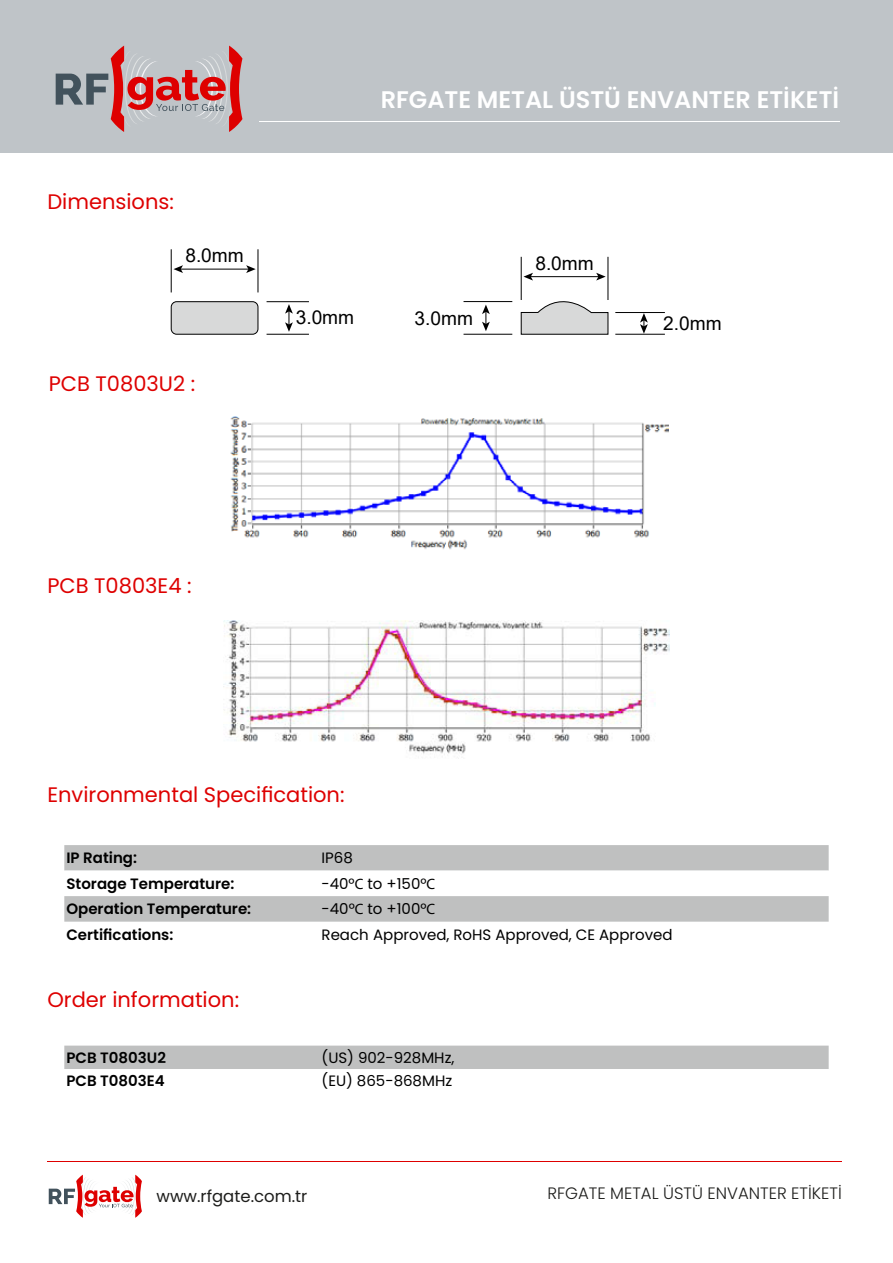
<style>
.page{position:relative;width:893px;height:1263px;background:#fff}
.page>*{position:absolute;margin:0;border:0;box-sizing:border-box;transform-origin:0 0}
.t1{font:600 24px "Poppins";color:#fff}
.t2{font:21px "Poppins";color:#de0000}
.t3{font:19.2px "Arial";color:#000}
.t4{font:300 16.5px "Poppins";color:#1d1d1b}
.t5{font:16.5px "Poppins";color:#1d1d1b}
.t6{font:15px "Poppins";color:#000}
.t7{font:600 15px "Poppins";color:#000}
.s1{font-family:"Myriad Pro"}
</style>
<div class="page">
<div style="left:0;top:0;width:893px;height:153px;background:#bfc4c8"></div>
<hr style="left:259px;top:121px;width:580px;height:1px;background:#fff">
<svg style="left:56px;top:46px;width:186px;height:86px"></svg>
<hr style="left:47px;top:1161px;width:795px;height:1px;background:#de0000">
<svg style="left:49px;top:1175px;width:93px;height:43px"></svg>
<svg style="left:521px;top:288px;width:88px;height:47px"></svg>
<div style="left:171px;top:302px;width:87px;height:32px;background:#d8d9d9;border-radius:5px"></div>
<div style="left:171px;top:301px;width:87px;height:33px;border:1px solid #000;border-radius:5px"></div>
<hr style="left:464px;top:334px;width:48px;height:1px;background:#000">
<hr style="left:464px;top:301px;width:48px;height:1px;background:#000">
<hr style="left:171px;top:249px;width:1px;height:43px;background:#000">
<hr style="left:258px;top:249px;width:1px;height:43px;background:#000">
<svg style="left:482px;top:305px;width:8px;height:26px"></svg>
<hr style="left:179px;top:269px;width:71px;height:1px;background:#000">
<svg style="left:246px;top:265px;width:10px;height:8px"></svg>
<svg style="left:174px;top:265px;width:9px;height:8px"></svg>
<hr style="left:267px;top:301px;width:42px;height:1px;background:#000">
<hr style="left:267px;top:334px;width:42px;height:1px;background:#000">
<svg style="left:285px;top:304px;width:8px;height:28px"></svg>
<hr style="left:615px;top:312px;width:50px;height:1px;background:#000">
<hr style="left:615px;top:334px;width:50px;height:1px;background:#000">
<svg style="left:640px;top:313px;width:8px;height:21px"></svg>
<hr style="left:521px;top:257px;width:1px;height:43px;background:#000">
<hr style="left:608px;top:257px;width:1px;height:43px;background:#000">
<hr style="left:529px;top:276px;width:71px;height:1px;background:#000">
<svg style="left:596px;top:273px;width:10px;height:8px"></svg>
<svg style="left:523px;top:273px;width:10px;height:8px"></svg>
<svg style="left:64px;top:845px;width:765px;height:77px"></svg>
<div style="left:64px;top:1045px;width:765px;height:24px;background:#bfc0c0"></div>
<img style="left:224px;top:621px;width:445px;height:138px">
<img style="left:230px;top:416px;width:438px;height:134px">
<h2 class="t2" style="left:47px;top:189px;width:128px">Dimensions:</h2>
<p class="t3" style="left:185px;top:242px;width:60px">8.0mm</p>
<h2 class="t2" style="left:49px;top:371px;width:148px">PCB T0803U2 :</h2>
<h1 class="t1" style="left:381px;top:86px;width:460px">RFGATE METAL ÜSTÜ ENVANTER ETİKETİ</h1>
<p class="t3" style="left:535px;top:250px;width:60px">8.0mm</p>
<p class="t3" style="left:296px;top:304px;width:60px">3.0mm</p>
<p class="t3" style="left:663px;top:310px;width:60px">2.0mm</p>
<p class="t3" style="left:414px;top:305px;width:60px">3.0mm</p>
<h2 class="t2" style="left:47px;top:573px;width:146px">PCB T0803E4 :</h2>
<h2 class="t2" style="left:47px;top:783px;width:299px">Environmental Specification:</h2>
<p class="t7" style="left:66px;top:849px;width:72px">IP Rating:</p>
<p class="t6" style="left:322px;top:849px;width:33px">IP68</p>
<p class="t7" style="left:66px;top:875px;width:170px">Storage Temperature:</p>
<p class="t6" style="left:322px;top:875px;width:115px">-40°<span class="s1">С</span> to +150°<span class="s1">С</span></p>
<p class="t7" style="left:66px;top:900px;width:186px">Operation Temperature:</p>
<p class="t6" style="left:322px;top:900px;width:115px">-40°<span class="s1">С</span> to +100°<span class="s1">С</span></p>
<p class="t7" style="left:66px;top:926px;width:108px">Certifications:</p>
<p class="t6" style="left:322px;top:926px;width:352px">Reach Approved, RoHS Approved, CE Approved</p>
<h2 class="t2" style="left:47px;top:987px;width:193px">Order information:</h2>
<p class="t7" style="left:66px;top:1049px;width:101px">PCB T0803U2</p>
<p class="t6" style="left:322px;top:1049px;width:134px">(US) 902-928MHz,</p>
<p class="t7" style="left:66px;top:1072px;width:100px">PCB T0803E4</p>
<p class="t6" style="left:322px;top:1072px;width:132px">(EU) 865-868MHz</p>
<p class="t5" style="left:157px;top:1186px;width:152px">www.rfgate.com.tr</p>
<p class="t4" style="left:547px;top:1184px;width:296px">RFGATE METAL ÜSTÜ ENVANTER ETİKETİ</p>
</div>
